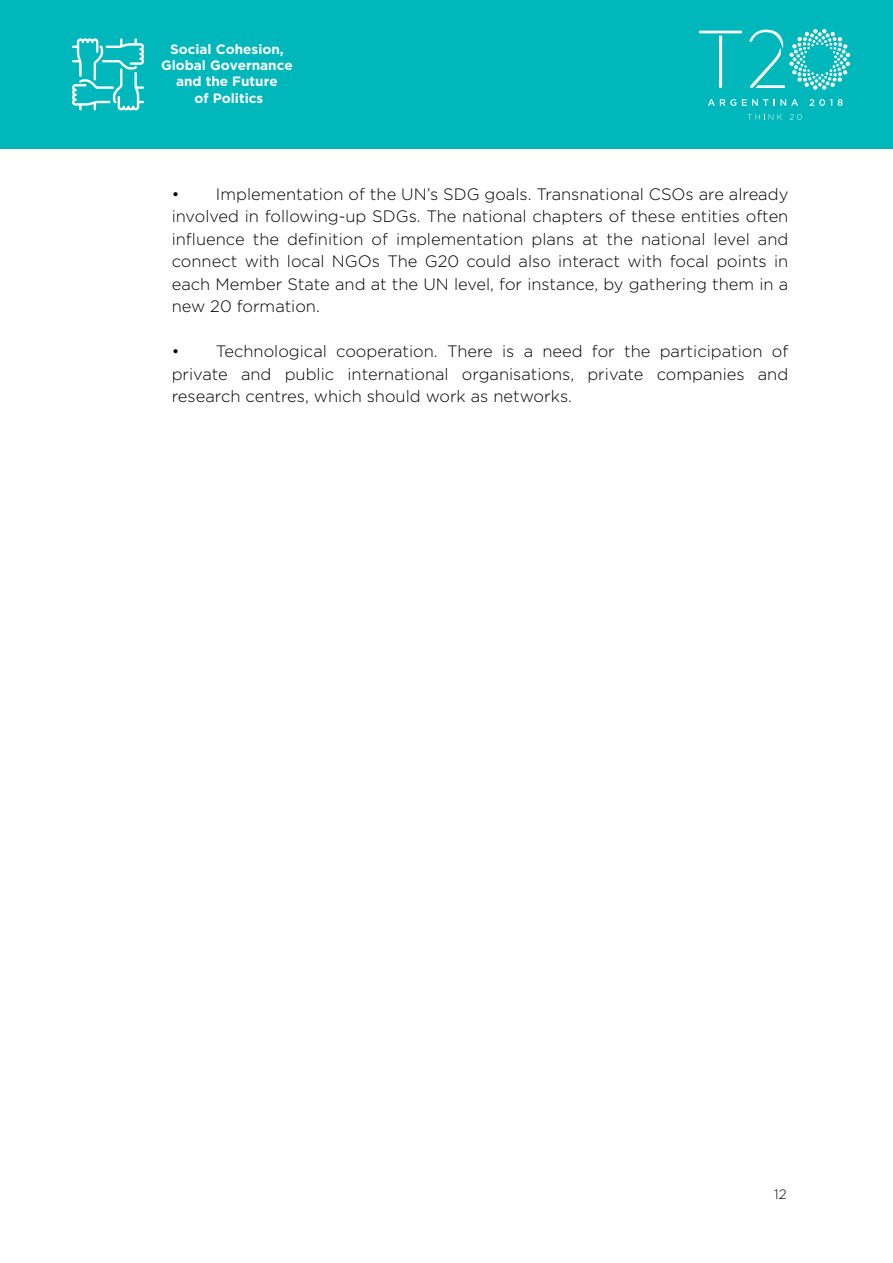
<style>
.page{position:relative;width:893px;height:1263px;background:#fff}
.page>*{position:absolute;margin:0;border:0;box-sizing:border-box;transform-origin:0 0}
.t1{font:300 16.5px/22.5px "Gotham";color:#000;text-align:justify}
.t2{font:700 13.5px/16.2px "Gotham";color:#fff;text-align:center}
.t3{font:300 13.5px "Gotham";color:#000}
</style>
<div class="page">
<div style="left:0;top:0;width:893px;height:149px;background:#00b8bc"></div>
<svg style="left:749px;top:29px;width:101px;height:61px"></svg>
<svg style="left:708px;top:99px;width:28px;height:7px"></svg>
<svg style="left:742px;top:99px;width:26px;height:7px"></svg>
<svg style="left:774px;top:99px;width:24px;height:7px"></svg>
<svg style="left:810px;top:99px;width:22px;height:7px"></svg>
<svg style="left:838px;top:99px;width:5px;height:7px"></svg>
<svg style="left:699px;top:31px;width:43px;height:57px"></svg>
<svg style="left:748px;top:114px;width:34px;height:6px"></svg>
<svg style="left:790px;top:114px;width:12px;height:6px"></svg>
<svg style="left:72px;top:38px;width:72px;height:72px"></svg>
<p class="t2" style="left:161px;top:41px;width:133px">Social Cohesion,<br>Global Governance and the Future<br>of Politics</p>
<p class="t1" style="left:172px;top:182px;width:618px">• Implementation of the UN’s SDG goals. Transnational CSOs are already involved in following-up SDGs. The national chapters of these entities often influence the definition of implementation plans at the national level and connect with local NGOs The G20 could also interact with focal points in each Member State and at the UN level, for instance, by gathering them in a new 20 formation.</p>
<p class="t1" style="left:172px;top:340px;width:618px">• Technological cooperation. There is a need for the participation of private and public international organisations, private companies and research centres, which should work as networks.</p>
<p class="t3" style="left:774px;top:1186px;width:14px">12</p>
</div>
